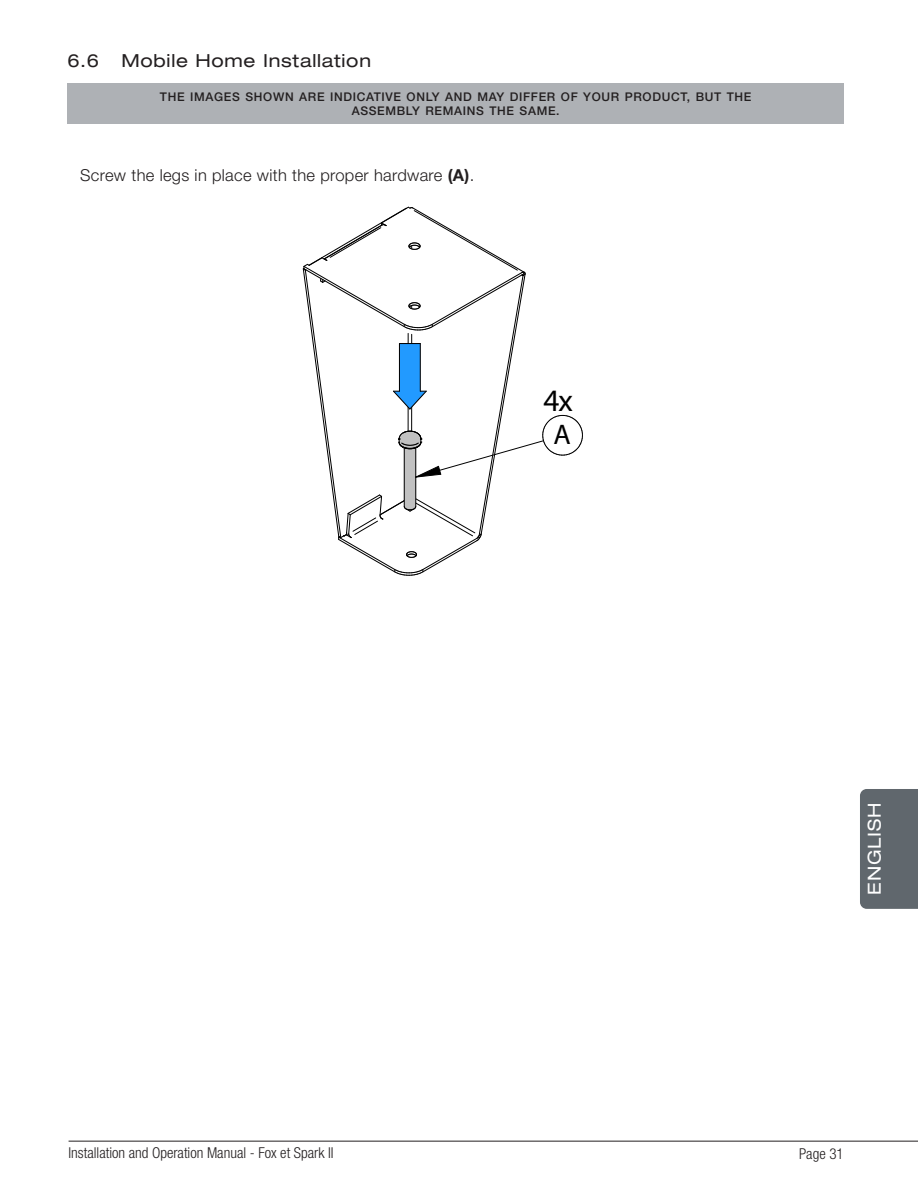
<style>
.page{position:relative;width:918px;height:1188px;background:#fff}
.page>*{position:absolute;margin:0;border:0;box-sizing:border-box;transform-origin:0 0}
.t1{font:700 31.2px "Helvetica";color:#000}
.t2{font:700 28.5px "Helvetica";color:#000}
.t3{font:expanded 18px "Helvetica Neue LT Std";letter-spacing:.04em;color:#231f20}
.t4{font:expanded 18px "Helvetica Neue LT Std";letter-spacing:.04em;color:#fff}
.t5{font:300 16.5px "Helvetica Neue LT Std";letter-spacing:.02em;color:#231f20}
.t6{font:300 condensed 15px "Helvetica Neue LT Std";color:#231f20}
.t7{font:500 12px/14.4px "Helvetica Neue LT Std";letter-spacing:.055em;color:#231f20;text-align:center}
.s1{font-weight:700}
</style>
<div class="page">
<hr style="left:69px;top:1141px;width:849px;height:1px;background:#231f20">
<div style="left:860px;top:789px;width:58px;height:120px;background:#60676d"></div>
<div style="left:68px;top:84px;width:776px;height:40px;background:#aeb1b5"></div>
<svg style="left:302px;top:206px;width:281px;height:370px"></svg>
<h3 class="t3" style="left:68px;top:50px;width:33px">6.6</h3>
<h3 class="t3" style="left:122px;top:50px;width:251px">Mobile Home Installation</h3>
<p class="t7" style="left:160px;top:89px;width:593px">THE IMAGES SHOWN ARE INDICATIVE ONLY AND MAY DIFFER OF YOUR PRODUCT, BUT THE<br>ASSEMBLY REMAINS THE SAME.</p>
<h3 class="t5" style="left:80px;top:165px;width:396px">Screw the legs in place with the proper hardware <span class="s1">(A)</span>.</h3>
<h1 class="t1" style="left:543px;top:381px;width:31px">4x</h1>
<h2 class="t2" style="left:554px;top:417px;width:19px">A</h2>
<h3 class="t4" style="left:863px;top:895px;width:93px;rotate:-90deg">ENGLISH</h3>
<p class="t6" style="left:69px;top:1145px;width:267px">Installation and Operation Manual - Fox et Spark II</p>
<p class="t6" style="left:799px;top:1145px;width:46px">Page 31</p>
</div>
